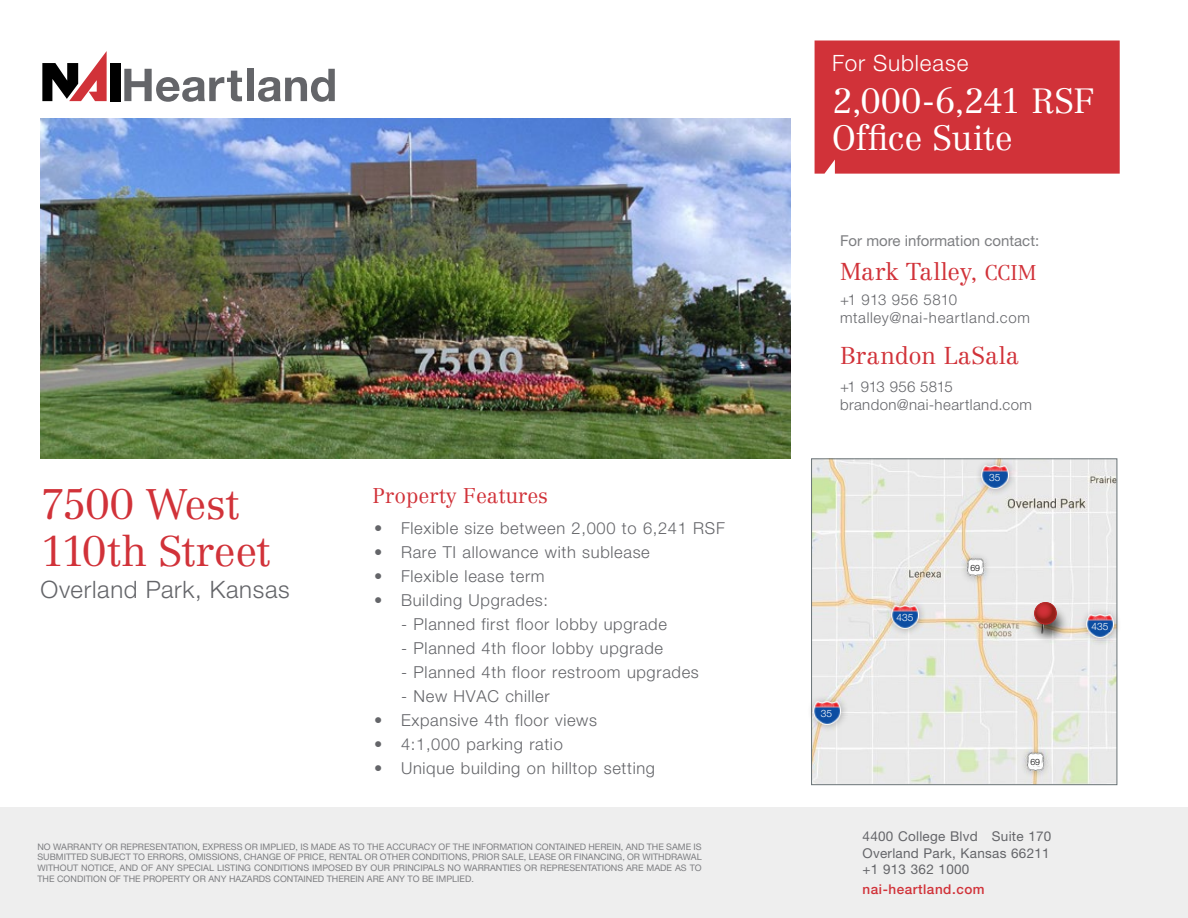
<style>
.page{position:relative;width:1188px;height:918px;background:#fff}
.page>*{position:absolute;margin:0;border:0;box-sizing:border-box;transform-origin:0 0}
.t1{font:300 42px/46.5px "Centennial LT Std";letter-spacing:-.01em;color:#d13239}
.t2{font:300 34.5px/37.5px "Centennial LT Std";color:#fff}
.t3{font:300 24px "Centennial LT Std";letter-spacing:-.005em;color:#d13239}
.t4{font:300 24px "Helvetica Neue LT Std";letter-spacing:.03em;color:#646569}
.t5{font:300 22.5px "Helvetica Neue LT Std";letter-spacing:.035em;color:#fff}
.t6{font:300 21px "Centennial LT Std";color:#d13239}
.t7{font:300 16.5px "Helvetica Neue LT Std";letter-spacing:.04em;color:#646569}
.t8{font:300 15px/18px "Helvetica Neue LT Std";letter-spacing:.03em;color:#646569}
.t9{font:15px "Helvetica Neue LT Std";color:#7d7e81}
.t10{font:13.5px/16.4px "Helvetica Neue LT Std";letter-spacing:.02em;color:#646569}
.t11{font:500 13.5px "Helvetica Neue LT Std";letter-spacing:.04em;color:#d13239}
.t12{font:300 10.2px "Helvetica Neue LT Std";color:#fff}
.t13{font:9px/10.9px "Helvetica Neue LT Std";color:#7d7e81;text-align:justify}
.t14{font:300 8.7px "Helvetica Neue LT Std";color:#000}
.s1{font-size:21px}
</style>
<div class="page">
<div style="left:815px;top:40px;width:305px;height:134px;background:#d13239"></div>
<img style="left:813px;top:460px;width:302px;height:323px">
<div style="left:811px;top:458px;width:306px;height:327px;border:1px solid #6a7376"></div>
<div style="left:110px;top:63px;width:10px;height:38px;background:#000"></div>
<svg style="left:42px;top:51px;width:65px;height:50px"></svg>
<svg style="left:124px;top:69px;width:118px;height:33px"></svg>
<div style="left:248px;top:69px;width:6px;height:32px;background:#646569"></div>
<svg style="left:258px;top:69px;width:77px;height:33px"></svg>
<div style="left:0;top:808px;width:1188px;height:110px;background:#eee"></div>
<img style="left:40px;top:119px;width:751px;height:339px">
<div style="left:1029px;top:603px;width:40px;height:41px;background:#000;opacity:.65"></div>
<div style="left:1041px;top:609px;width:6px;height:25px;background:#000;opacity:.5"></div>
<svg style="left:1032px;top:600px;width:26px;height:33px"></svg>
<div style="left:1080px;top:608px;width:42px;height:38px;background:#000;opacity:.3"></div>
<img style="left:1087px;top:615px;width:27px;height:23px">
<div style="left:1091px;top:622px;width:18px;height:9px;background:#0c4da2"></div>
<div style="left:885px;top:599px;width:42px;height:38px;background:#000;opacity:.3"></div>
<img style="left:892px;top:605px;width:26px;height:23px">
<div style="left:896px;top:613px;width:18px;height:9px;background:#0c4da2"></div>
<div style="left:807px;top:695px;width:42px;height:38px;background:#000;opacity:.3"></div>
<img style="left:813px;top:701px;width:27px;height:24px">
<div style="left:818px;top:709px;width:18px;height:9px;background:#0c4da2"></div>
<div style="left:975px;top:459px;width:42px;height:38px;background:#000;opacity:.3"></div>
<img style="left:981px;top:465px;width:27px;height:24px">
<div style="left:986px;top:473px;width:18px;height:9px;background:#0c4da2"></div>
<div style="left:1020px;top:746px;width:31px;height:32px;background:#000;opacity:.3"></div>
<img style="left:1027px;top:753px;width:16px;height:17px">
<div style="left:1029px;top:757px;width:12px;height:9px;background:#fff"></div>
<div style="left:960px;top:552px;width:31px;height:32px;background:#000;opacity:.3"></div>
<img style="left:967px;top:559px;width:16px;height:17px">
<div style="left:969px;top:563px;width:12px;height:9px;background:#fff"></div>
<h1 class="t1" style="left:40px;top:481px;width:231px">7500 West<br>110th Street</h1>
<h3 class="t4" style="left:40px;top:575px;width:251px">Overland Park, Kansas</h3>
<h3 class="t6" style="left:373px;top:484px;width:177px">Property Features</h3>
<h3 class="t7" style="left:374px;top:518px;width:352px">• Flexible size between 2,000 to 6,241 RSF</h3>
<h3 class="t7" style="left:374px;top:542px;width:277px">• Rare TI allowance with sublease</h3>
<h3 class="t7" style="left:374px;top:566px;width:172px">• Flexible lease term</h3>
<h3 class="t7" style="left:374px;top:590px;width:176px">• Building Upgrades:</h3>
<h3 class="t7" style="left:401px;top:614px;width:267px">- Planned first floor lobby upgrade</h3>
<h3 class="t7" style="left:401px;top:638px;width:264px">- Planned 4th floor lobby upgrade</h3>
<h3 class="t7" style="left:401px;top:662px;width:299px">- Planned 4th floor restroom upgrades</h3>
<h3 class="t7" style="left:401px;top:686px;width:150px">- New HVAC chiller</h3>
<h3 class="t7" style="left:374px;top:710px;width:224px">• Expansive 4th floor views</h3>
<h3 class="t7" style="left:374px;top:734px;width:190px">• 4:1,000 parking ratio</h3>
<h3 class="t7" style="left:374px;top:758px;width:283px">• Unique building on hilltop setting</h3>
<p class="t13" style="left:38px;top:841px;width:666px">NO WARRANTY OR REPRESENTATION, EXPRESS OR IMPLIED, IS MADE AS TO THE ACCURACY OF THE INFORMATION CONTAINED HEREIN, AND THE SAME IS SUBMITTED SUBJECT TO ERRORS, OMISSIONS, CHANGE OF PRICE, RENTAL OR OTHER CONDITIONS, PRIOR SALE, LEASE OR FINANCING, OR WITHDRAWAL WITHOUT NOTICE, AND OF ANY SPECIAL LISTING CONDITIONS IMPOSED BY OUR PRINCIPALS NO WARRANTIES OR REPRESENTATIONS ARE MADE AS TO THE CONDITION OF THE PROPERTY OR ANY HAZARDS CONTAINED THEREIN ARE ANY TO BE IMPLIED.</p>
<h3 class="t5" style="left:832px;top:49px;width:138px">For Sublease</h3>
<h2 class="t2" style="left:832px;top:82px;width:265px">2,000-6,241 RSF<br>Office Suite</h2>
<h3 class="t9" style="left:840px;top:232px;width:201px">For more information contact:</h3>
<h3 class="t3" style="left:840px;top:257px;width:198px">Mark Talley, <span class="s1">CCIM</span></h3>
<h3 class="t8" style="left:840px;top:290px;width:191px">+1 913 956 5810 mtalley@nai-heartland.com</h3>
<h3 class="t3" style="left:840px;top:341px;width:181px">Brandon LaSala</h3>
<h3 class="t8" style="left:840px;top:377px;width:193px">+1 913 956 5815 brandon@nai-heartland.com</h3>
<p class="t12" style="left:896px;top:611px;width:18px">435</p>
<p class="t12" style="left:989px;top:471px;width:13px">35</p>
<p class="t14" style="left:970px;top:562px;width:11px">69</p>
<p class="t12" style="left:821px;top:707px;width:13px">35</p>
<p class="t14" style="left:1030px;top:756px;width:11px">69</p>
<h3 class="t10" style="left:863px;top:828px;width:190px">4400 College Blvd Suite 170<br>Overland Park, Kansas 66211 +1 913 362 1000</h3>
<h3 class="t11" style="left:863px;top:881px;width:124px">nai-heartland.com</h3>
<p class="t12" style="left:1092px;top:620px;width:18px">435</p>
</div>
